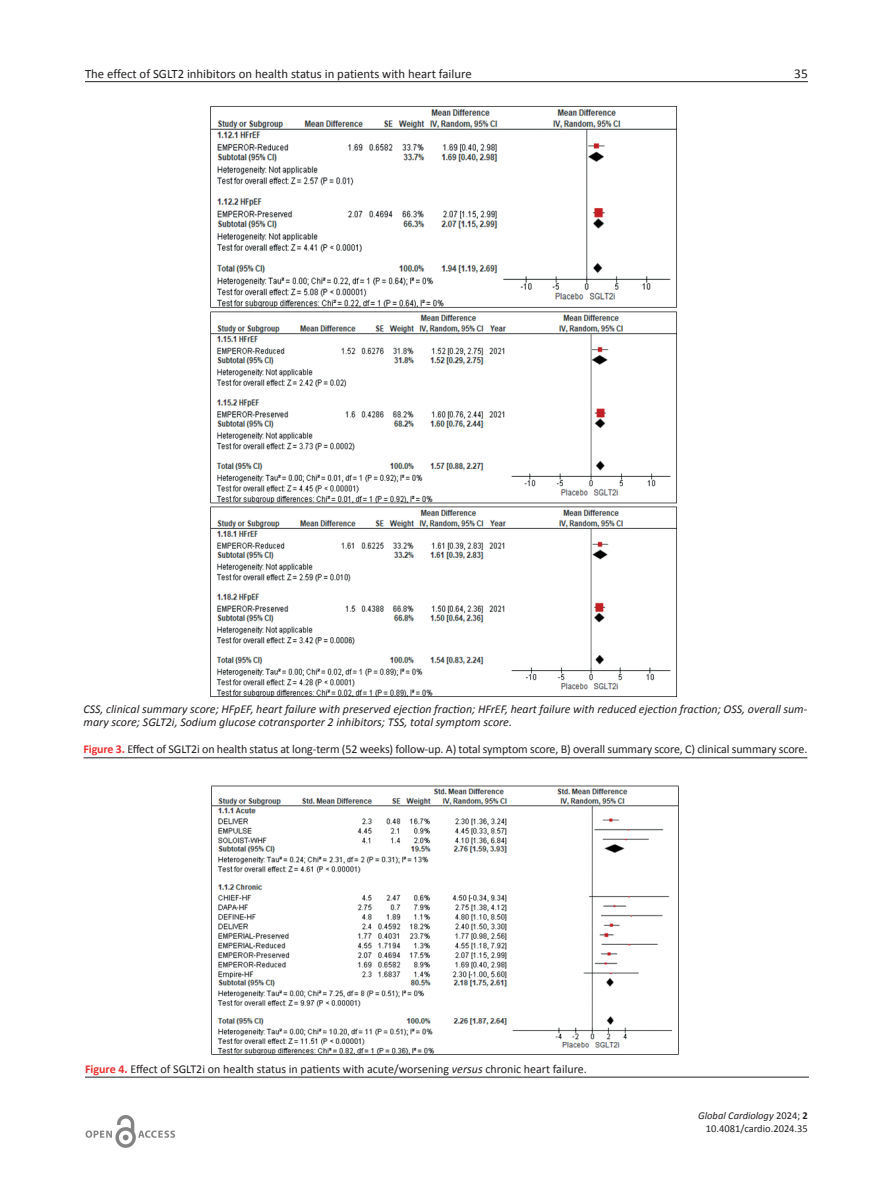
<style>
.page{position:relative;width:893px;height:1191px;background:#fff}
.page>*{position:absolute;margin:0;border:0;box-sizing:border-box;transform-origin:0 0}
.t1{font:13.5px "Calibri";color:#231f20}
.t2{font:12.75px "Calibri";color:#231f20}
.t3{font:12px "Calibri";letter-spacing:-.01em;color:#231f20}
.t4{font:italic 12px/13.5px "Calibri";color:#231f20}
.t5{font:10.5px/12.6px "Calibri";color:#231f20;text-align:right}
.s1{font-weight:700;color:#e9302f}
.s2{font-style:italic}
.s3{font-weight:700}
</style>
<div class="page">
<hr style="left:85px;top:81px;width:723px;height:1px;background:#231f20">
<img style="left:85px;top:1115px;width:90px;height:33px">
<hr style="left:84px;top:757px;width:723px;height:1px;background:#231f20">
<img style="left:210px;top:106px;width:467px;height:591px">
<hr style="left:85px;top:1076px;width:724px;height:1px;background:#231f20">
<img style="left:211px;top:785px;width:468px;height:270px">
<p class="t2" style="left:85px;top:66px;width:388px">The effect of SGLT2 inhibitors on health status in patients with heart failure</p>
<p class="t1" style="left:794px;top:65px;width:15px">35</p>
<p class="t4" style="left:84px;top:702px;width:725px">CSS, clinical summary score; HFpEF, heart failure with preserved ejection fraction; HFrEF, heart failure with reduced ejection fraction; OSS, overall sum&shy;mary score; SGLT2i, Sodium glucose cotransporter 2 inhibitors; TSS, total symptom score.</p>
<p class="t3" style="left:84px;top:741px;width:725px"><span class="s1">Figure 3.</span> Effect of SGLT2i on health status at long-term (52 weeks) follow-up. A) total symptom score, B) overall summary score, C) clinical summary score.</p>
<p class="t3" style="left:85px;top:1061px;width:503px"><span class="s1">Figure 4.</span> Effect of SGLT2i on health status in patients with acute/worsening <span class="s2">versus</span> chronic heart failure.</p>
<p class="t5" style="left:698px;top:1109px;width:111px"><span class="s2">Global Cardiology</span> 2024; <span class="s3">2<br></span>10.4081/cardio.2024.35</p>
</div>
